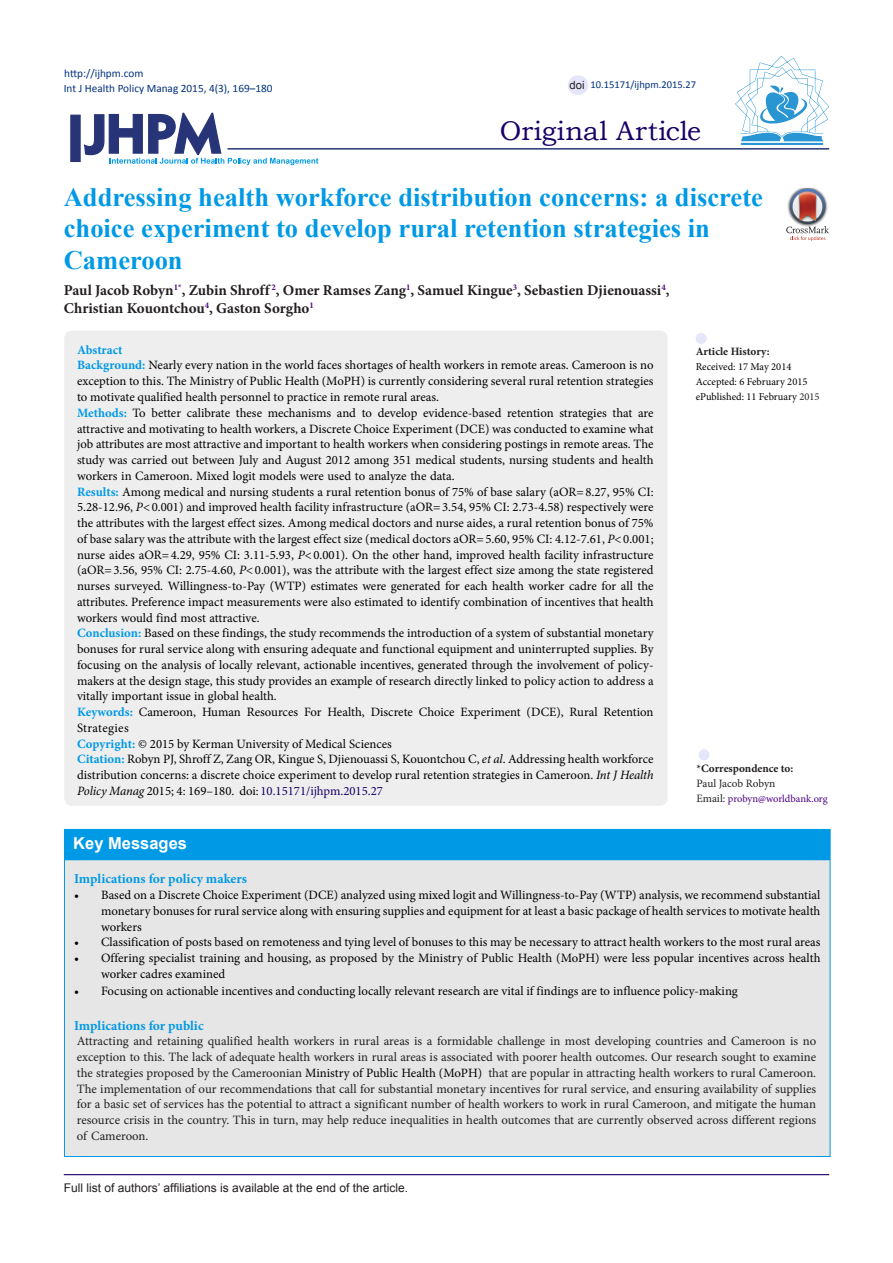
<style>
.page{position:relative;width:893px;height:1263px;background:#fff}
.page>*{position:absolute;margin:0;border:0;box-sizing:border-box;transform-origin:0 0}
.t1{font:27px "Bookman Old Style";letter-spacing:.01em;color:#190066}
.Default{font:700 26.55px/31.5px "Times New Roman";color:#0099e5}
.t2{font:700 16.5px "Arial";color:#fff}
.Default-2{font:700 15px/18px "Minion Pro";color:#231f20}
.t3{font:700 13.5px "Minion Pro";letter-spacing:-.005em;color:#0099e5}
.Default-3{font:12.75px/15.8px "Minion Pro";color:#000;text-align:justify}
.Default-4{font:12.75px/15.8px "Minion Pro";color:#231f20;text-align:justify}
.Default-5{font:700 12.75px "Minion Pro";color:#0099e5}
.t4{font:12px "Arial";color:#231f20}
.t5{font:11.25px "Calibri";color:#00317d}
.t6{font:700 11.25px "Minion Pro";color:#231f20}
.t7{font:11.25px "Minion Pro";letter-spacing:-.005em;color:#231f20}
.t8{font:11.25px "Arial";color:#231f20}
.t9{font:10.5px "Minion Pro";color:#000}
.t10{font:10.5px "Minion Pro";letter-spacing:-.01em;color:#4b0082}
.t11{font:10.5px "Calibri";color:#00317d}
.s1{font-weight:700;color:#0099e5}
.s2{font-style:italic}
.s3{color:#190066}
.s4{color:#231f20}
.s5{font-size:11.25px;color:#231f20}
.s6{color:#000}
</style>
<div class="page">
<svg style="left:84px;top:112px;width:234px;height:53px"></svg>
<div style="left:70px;top:115px;width:11px;height:47px;background:#273578;border:1px solid #273578"></div>
<hr style="left:227px;top:148px;width:602px;height:2px;background:#273578">
<div style="left:64px;top:331px;width:604px;height:475px;background:#eee;border-radius:8px"></div>
<div style="left:698px;top:749px;width:12px;height:11px;background:#e6e6fa;border-radius:50%"></div>
<div style="left:696px;top:333px;width:11px;height:11px;background:#e6e6fa;border-radius:50%"></div>
<hr style="left:64px;top:1174px;width:765px;height:1px;background:#190066">
<hr style="left:741px;top:143px;width:82px;height:2px;background:#2995d2">
<svg style="left:735px;top:56px;width:94px;height:85px"></svg>
<div style="left:568px;top:75px;width:20px;height:20px;background:#e6e6fa;border-radius:50%"></div>
<img style="left:798px;top:188px;width:18px;height:1px">
<svg style="left:786px;top:189px;width:43px;height:52px"></svg>
<div style="left:64px;top:829px;width:766px;height:328px;background:#e6e6e6;border:1px solid #0099e5"></div>
<div style="left:64px;top:829px;width:766px;height:31px;background:#0099e5"></div>
<p class="t5" style="left:64px;top:66px;width:81px">http://ijhpm.com</p>
<p class="t5" style="left:64px;top:81px;width:210px">Int J Health Policy Manag 2015, 4(3), 169–180</p>
<p class="t8" style="left:570px;top:77px;width:17px">doi</p>
<p class="t11" style="left:590px;top:78px;width:107px">10.15171/ijhpm.2015.27</p>
<p class="t1" style="left:500px;top:113px;width:203px">Original Article</p>
<p class="Default" style="left:64px;top:180px;width:701px">Addressing health workforce distribution concerns: a discrete choice experiment to develop rural retention strategies in<br>Cameroon</p>
<p class="Default-2" style="left:64px;top:281px;width:607px">Paul Jacob Robyn<sup>1*</sup>, Zubin Shroff <sup>2</sup>, Omer Ramses Zang<sup>1</sup>, Samuel Kingue<sup>3</sup>, Sebastien Djienouassi<sup>4</sup>,<br>Christian Kouontchou<sup>4</sup>, Gaston Sorgho<sup>1</sup></p>
<p class="Default-5" style="left:77px;top:341px;width:47px">Abstract</p>
<p class="Default-3" style="left:77px;top:358px;width:578px"><span class="s1">Background:</span> Nearly every nation in the world faces shortages of health workers in remote areas. Cameroon is no exception to this. The Ministry of Public Health (MoPH) is currently considering several rural retention strategies to motivate qualified health personnel to practice in remote rural areas.</p>
<p class="Default-3" style="left:77px;top:405px;width:578px"><span class="s1">Methods:</span> To better calibrate these mechanisms and to develop evidence-based retention strategies that are attractive and motivating to health workers, a Discrete Choice Experiment (DCE) was conducted to examine what job attributes are most attractive and important to health workers when considering postings in remote areas. The study was carried out between July and August 2012 among 351 medical students, nursing students and health workers in Cameroon. Mixed logit models were used to analyze the data.</p>
<p class="Default-3" style="left:77px;top:484px;width:578px"><span class="s1">Results:</span> Among medical and nursing students a rural retention bonus of 75% of base salary (aOR=8.27, 95% CI:<br>5.28-12.96, <span class="s2">P</span>&lt;0.001) and improved health facility infrastructure (aOR=3.54, 95% CI: 2.73-4.58) respectively were the attributes with the largest effect sizes. Among medical doctors and nurse aides, a rural retention bonus of 75% of base salary was the attribute with the largest effect size (medical doctors aOR=5.60, 95% CI: 4.12-7.61, <span class="s2">P</span>&lt;0.001; nurse aides aOR=4.29, 95% CI: 3.11-5.93, <span class="s2">P</span>&lt;0.001). On the other hand, improved health facility infrastructure (aOR=3.56, 95% CI: 2.75-4.60, <span class="s2">P</span>&lt;0.001), was the attribute with the largest effect size among the state registered nurses surveyed. Willingness-to-Pay (WTP) estimates were generated for each health worker cadre for all the attributes. Preference impact measurements were also estimated to identify combination of incentives that health workers would find most attractive.</p>
<p class="Default-3" style="left:77px;top:625px;width:578px"><span class="s1">Conclusion:</span> Based on these findings, the study recommends the introduction of a system of substantial monetary bonuses for rural service along with ensuring adequate and functional equipment and uninterrupted supplies. By focusing on the analysis of locally relevant, actionable incentives, generated through the involvement of policy&shy;makers at the design stage, this study provides an example of research directly linked to policy action to address a vitally important issue in global health.</p>
<p class="Default-3" style="left:77px;top:704px;width:578px"><span class="s1">Keywords:</span> Cameroon, Human Resources For Health, Discrete Choice Experiment (DCE), Rural Retention<br>Strategies</p>
<p class="Default-3" style="left:77px;top:736px;width:316px"><span class="s1">Copyright:</span> © 2015 by Kerman University of Medical Sciences</p>
<p class="Default-3" style="left:77px;top:751px;width:578px"><span class="s1">Citation:</span> Robyn PJ, Shroff Z, Zang OR, Kingue S, Djienouassi S, Kouontchou C, <span class="s2">et al</span>. Addressing health workforce distribution concerns: a discrete choice experiment to develop rural retention strategies in Cameroon. <span class="s2">Int J Health Policy Manag</span> 2015; 4: 169–180. doi: <span class="s3">10.15171/ijhpm.2015.27</span></p>
<p class="t6" style="left:696px;top:760px;width:98px">*Correspondence to:</p>
<p class="t6" style="left:696px;top:343px;width:76px">Article History:</p>
<p class="t9" style="left:696px;top:359px;width:97px">Received: 17 May 2014</p>
<p class="t9" style="left:696px;top:374px;width:113px">Accepted: 6 February 2015</p>
<p class="t9" style="left:696px;top:389px;width:125px">ePublished: 11 February <span class="s4">2015</span></p>
<p class="t7" style="left:696px;top:775px;width:80px">Paul Jacob Robyn</p>
<p class="t10" style="left:696px;top:791px;width:133px"><span class="s5">Email:</span> probyn@worldbank.org</p>
<p class="t2" style="left:73px;top:833px;width:115px">Key Messages</p>
<p class="t3" style="left:74px;top:869px;width:175px">Implications for policy makers</p>
<p class="Default-3" style="left:101px;top:887px;width:721px;text-indent:-27px">• Based on a Discrete Choice Experiment (DCE) analyzed using mixed logit and Willingness-to-Pay (WTP) analysis, we recommend substantial monetary bonuses for rural service along with ensuring supplies and equipment for at least a basic package of health services to motivate health workers</p>
<p class="Default-3" style="left:74px;top:934px;width:748px">• Classification of posts based on remoteness and tying level of bonuses to this may be necessary to attract health workers to the most rural areas</p>
<p class="Default-3" style="left:101px;top:950px;width:721px;text-indent:-27px">• Offering specialist training and housing, as proposed by the Ministry of Public Health (MoPH) were less popular incentives across health worker cadres examined</p>
<p class="Default-3" style="left:74px;top:983px;width:665px">• Focusing on actionable incentives and conducting locally relevant research are vital if findings are to influence policy-making</p>
<p class="t3" style="left:74px;top:1016px;width:131px">Implications for public</p>
<p class="Default-4" style="left:77px;top:1033px;width:741px">Attracting and retaining qualified health workers in rural areas is a formidable challenge in most developing countries and Cameroon is no exception to this. The lack of adequate health workers in rural areas is associated with poorer health outcomes. Our research sought to examine the strategies proposed by the Cameroonian <span class="s6">Ministry of Public Health (MoPH)</span> that are popular in attracting health workers to rural Cameroon.<br>The implementation of our recommendations that call for substantial monetary incentives for rural service, and ensuring availability of supplies for a basic set of services has the potential to attract a significant number of health workers to work in rural Cameroon, and mitigate the human resource crisis in the country. This in turn, may help reduce inequalities in health outcomes that are currently observed across different regions of Cameroon.</p>
<p class="t4" style="left:64px;top:1180px;width:346px">Full list of authors’ affiliations is available at the end of the article.</p>
</div>
